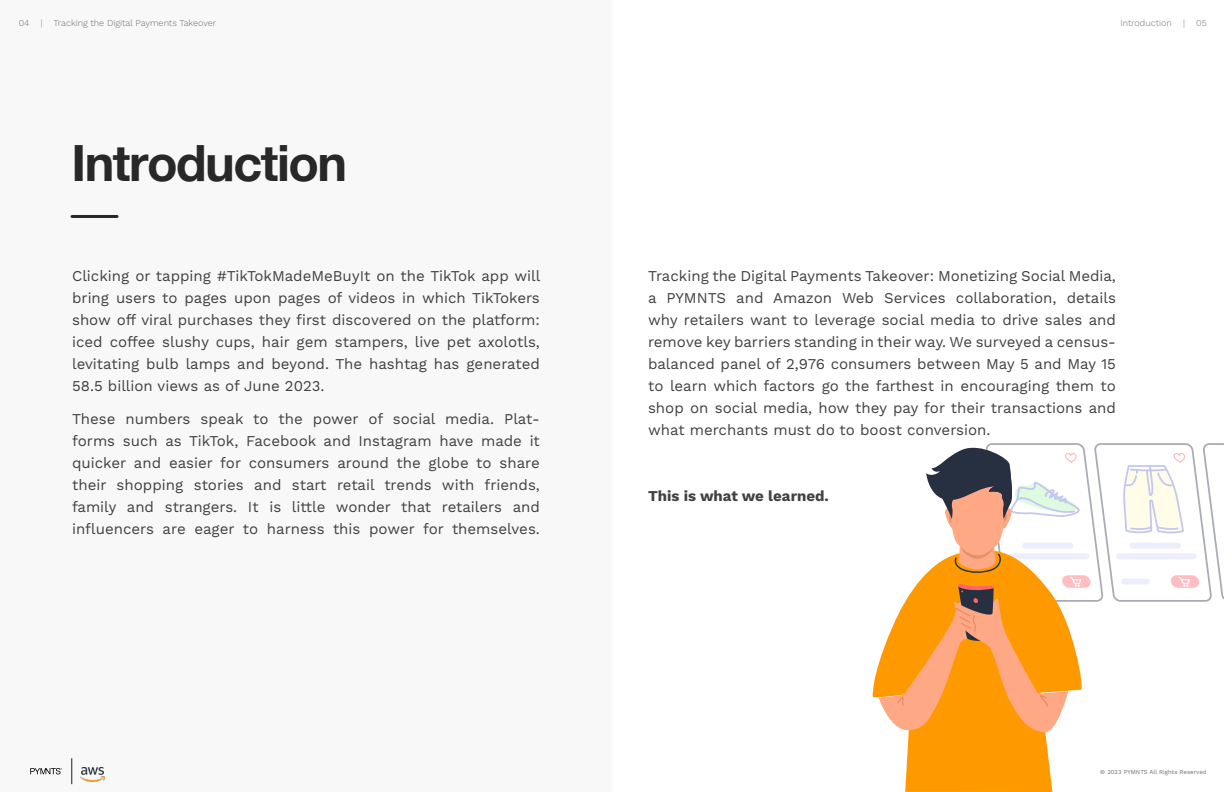
<style>
.page{position:relative;width:1224px;height:792px;background:#fff}
.page>*{position:absolute;margin:0;border:0;box-sizing:border-box;transform-origin:0 0}
.t1{font:700 50px "Helvetica Neue";letter-spacing:-.03em;color:#292829}
.t2{font:15px/22px "Work Sans";color:#414042;text-align:justify}
.t3{font:700 15px "Work Sans";color:#414042}
.t4{font:300 9px "Work Sans";color:#717073}
.t5{font:6px "Work Sans";letter-spacing:.005em;color:#717073}
</style>
<div class="page">
<div style="left:0;top:0;width:612px;height:792px;background:#f8f8f8"></div>
<hr style="left:72px;top:215px;width:45px;height:3px;background:#292829">
<svg style="left:873px;top:443px;width:351px;height:349px"></svg>
<p class="t4" style="left:19px;top:17px;width:12px">04</p>
<p class="t4" style="left:41px;top:17px;width:177px">| Tracking the Digital Payments Takeover</p>
<p class="t4" style="left:1121px;top:17px;width:53px">Introduction</p>
<p class="t4" style="left:1183px;top:17px;width:3px">|</p>
<p class="t4" style="left:1196px;top:17px;width:12px">05</p>
<h1 class="t1" style="left:72px;top:124px;width:277px">Introduction</h1>
<p class="t2" style="left:72px;top:266px;width:470px">Clicking or tapping #TikTokMadeMeBuyIt on the TikTok app will bring users to pages upon pages of videos in which TikTokers show off viral purchases they first discovered on the platform: iced coffee slushy cups, hair gem stampers, live pet axolotls, levitating bulb lamps and beyond. The hashtag has generated 58.5 billion views as of June 2023.</p>
<p class="t2" style="left:72px;top:408px;width:469px">These numbers speak to the power of social media. Plat&shy;forms such as TikTok, Facebook and Instagram have made it quicker and easier for consumers around the globe to share their shopping stories and start retail trends with friends, family and strangers. It is little wonder that retailers and influencers are eager to harness this power for themselves.</p>
<p class="t2" style="left:648px;top:266px;width:469px">Tracking the Digital Payments Takeover: Monetizing Social Media, a PYMNTS and Amazon Web Services collaboration, details why retailers want to leverage social media to drive sales and remove key barriers standing in their way. We surveyed a census&shy;balanced panel of 2,976 consumers between May 5 and May 15 to learn which factors go the farthest in encouraging them to shop on social media, how they pay for their transactions and what merchants must do to boost conversion.</p>
<p class="t3" style="left:648px;top:487px;width:182px">This is what we learned.</p>
<p class="t5" style="left:1100px;top:769px;width:108px">© 2023 PYMNTS All Rights Reserved</p>
</div>
